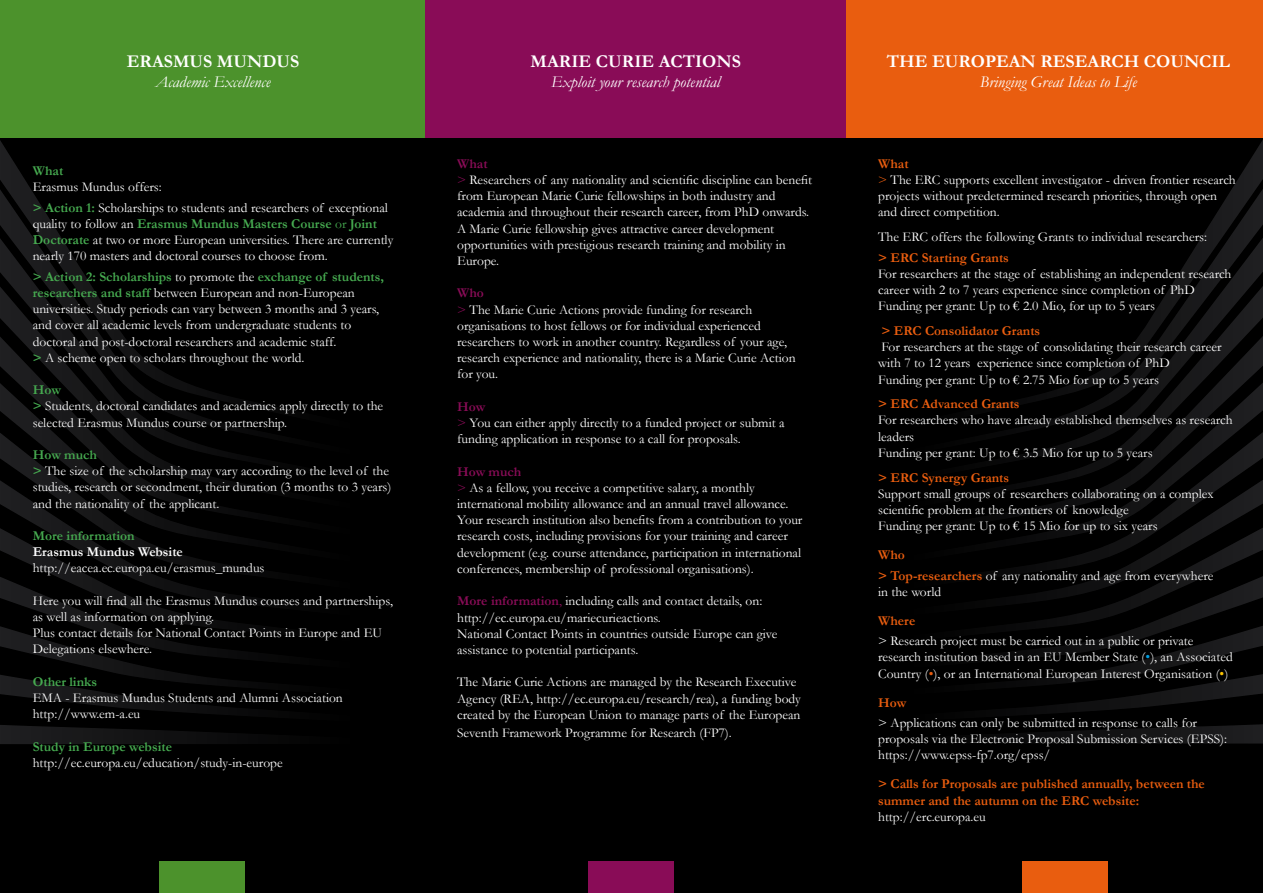
<style>
.page{position:relative;width:1263px;height:893px;background:#fff}
.page>*{position:absolute;margin:0;border:0;box-sizing:border-box;transform-origin:0 0}
.t1{font:700 18px "Garamond";color:#fff}
.t2{font:italic 16.5px "Garamond";color:#fff}
.t3{font:13.5px/16.2px "Garamond";color:#fff}
.t4{font:700 13.5px/16.2px "Garamond";color:#e95d0f}
.t5{font:700 13.5px "Garamond";color:#46aa50}
.t6{font:700 13.5px "Garamond";color:#fff}
.s1{font-weight:700;color:#46aa50}
.s2{color:#46aa50}
.s3{font-weight:700;color:#890c57}
.s4{color:#890c57}
.s5{font-weight:700;color:#e95d0f}
.s6{color:#e95d0f}
.s7{color:#009ee0}
.s8{color:#fcc400}
</style>
<div class="page">
<div style="left:0;top:137px;width:1263px;height:756px;background:#000"></div>
<svg style="left:12px;top:511px;width:236px;height:6px"></svg>
<svg style="left:0;top:517px;width:248px;height:51px"></svg>
<svg style="left:0;top:568px;width:248px;height:176px"></svg>
<svg style="left:0;top:158px;width:44px;height:52px;fill:#1c1c1e"></svg>
<svg style="left:0;top:210px;width:76px;height:51px;fill:#1a1a1c"></svg>
<svg style="left:0;top:261px;width:248px;height:250px"></svg>
<svg style="left:898px;top:137px;width:365px;height:21px"></svg>
<svg style="left:1016px;top:511px;width:233px;height:5px"></svg>
<svg style="left:1016px;top:516px;width:247px;height:51px"></svg>
<svg style="left:1016px;top:567px;width:247px;height:177px"></svg>
<svg style="left:1219px;top:158px;width:44px;height:52px;fill:#1c1c1e"></svg>
<svg style="left:1187px;top:210px;width:76px;height:51px;fill:#1a1a1c"></svg>
<svg style="left:1016px;top:261px;width:247px;height:250px"></svg>
<div style="left:0;top:0;width:425px;height:137px;background:#4c922c"></div>
<div style="left:425px;top:0;width:421px;height:137px;background:#890c57"></div>
<div style="left:846px;top:0;width:417px;height:137px;background:#e95d0f"></div>
<div style="left:159px;top:861px;width:85px;height:32px;background:#4c922c"></div>
<div style="left:589px;top:861px;width:85px;height:32px;background:#890c57"></div>
<div style="left:1023px;top:861px;width:85px;height:32px;background:#e95d0f"></div>
<h1 class="t1" style="left:127px;top:51px;width:174px">ERASMUS MUNDUS</h1>
<p class="t2" style="left:156px;top:72px;width:116px">Academic Excellence</p>
<p class="t5" style="left:33px;top:163px;width:32px">What</p>
<p class="t3" style="left:33px;top:177px;width:357px;line-height:20.4px">Erasmus Mundus offers:<br><span class="s1">&gt; Action 1:</span> Scholarships to students and researchers of exceptional</p>
<p class="t3" style="left:33px;top:215px;width:362px">quality to follow an <span class="s1">Erasmus Mundus Masters Course</span> <span class="s2">or</span> <span class="s1">Joint<br>Doctorate</span> at two or more European universities. There are currently nearly 170 masters and doctoral courses to choose from.</p>
<p class="t3" style="left:33px;top:268px;width:353px"><span class="s1">&gt; Action 2: Scholarships</span> to promote the <span class="s1">exchange of students, researchers and staff</span> between European and non-European universities. Study periods can vary between 3 months and 3 years, and cover all academic levels from undergraduate students to doctoral and post-doctoral researchers and academic staff.<br><span class="s1">&gt;</span> A scheme open to scholars throughout the world.</p>
<p class="t3" style="left:33px;top:382px;width:352px"><span class="s1">How<br>&gt;</span> Students, doctoral candidates and academics apply directly to the selected Erasmus Mundus course or partnership.</p>
<p class="t3" style="left:33px;top:446px;width:360px"><span class="s1">How much<br>&gt;</span> The size of the scholarship may vary according to the level of the studies, research or secondment, their duration (3 months to 3 years) and the nationality of the applicant.</p>
<p class="t5" style="left:33px;top:528px;width:103px">More information</p>
<p class="t6" style="left:33px;top:544px;width:152px">Erasmus Mundus Website</p>
<p class="t3" style="left:33px;top:560px;width:233px">http://eacea.ec.europa.eu/erasmus_mundus</p>
<p class="t3" style="left:33px;top:592px;width:362px">Here you will find all the Erasmus Mundus courses and partnerships, as well as information on applying.<br>Plus contact details for National Contact Points in Europe and EU Delegations elsewhere.</p>
<p class="t5" style="left:33px;top:673px;width:66px">Other links</p>
<p class="t3" style="left:33px;top:689px;width:312px">EMA - Erasmus Mundus Students and Alumni Association http://www.em-a.eu</p>
<p class="t5" style="left:33px;top:738px;width:141px">Study in Europe website</p>
<p class="t3" style="left:33px;top:754px;width:251px">http://ec.europa.eu/education/study-in-europe</p>
<h1 class="t1" style="left:531px;top:51px;width:185px">Marie Curie Actions</h1>
<p class="t2" style="left:551px;top:72px;width:171px">Exploit your research potential</p>
<p class="t3" style="left:457px;top:155px;width:357px"><span class="s3">What<br></span><span class="s4">&gt;</span> Researchers of any nationality and scientific discipline can benefit from European Marie Curie fellowships in both industry and academia and throughout their research career, from PhD onwards.<br>A Marie Curie fellowship gives attractive career development opportunities with prestigious research training and mobility in Europe.</p>
<p class="t3" style="left:457px;top:285px;width:340px"><span class="s3">Who<br></span><span class="s4">&gt;</span> The Marie Curie Actions provide funding for research organisations to host fellows or for individual experienced researchers to work in another country. Regardless of your age, research experience and nationality, there is a Marie Curie Action for you.</p>
<p class="t3" style="left:457px;top:398px;width:329px"><span class="s3">How<br></span><span class="s4">&gt;</span> You can either apply directly to a funded project or submit a funding application in response to a call for proposals.</p>
<p class="t3" style="left:457px;top:463px;width:347px"><span class="s3">How much<br></span><span class="s4">&gt;</span> As a fellow, you receive a competitive salary, a monthly international mobility allowance and an annual travel allowance.<br>Your research institution also benefits from a contribution to your research costs, including provisions for your training and career development (e.g. course attendance, participation in international conferences, membership of professional organisations).</p>
<p class="t3" style="left:457px;top:593px;width:322px"><span class="s3">More information</span><span class="s4">,</span> including calls and contact details, on: http://ec.europa.eu/mariecurieactions.<br>National Contact Points in countries outside Europe can give assistance to potential participants.</p>
<p class="t3" style="left:457px;top:674px;width:345px">The Marie Curie Actions are managed by the Research Executive<br>Agency (REA, http://ec.europa.eu/research/rea), a funding body created by the European Union to manage parts of the European</p>
<p class="t3" style="left:457px;top:724px;width:276px">Seventh Framework Programme for Research (FP7).</p>
<h1 class="t1" style="left:887px;top:51px;width:15px">The</h1>
<h1 class="t1" style="left:932px;top:51px;width:27px">Euro</h1>
<h1 class="t1" style="left:985px;top:51px;width:26px">pean</h1>
<h1 class="t1" style="left:1040px;top:51px;width:26px">Research</h1>
<h1 class="t1" style="left:1144px;top:51px;width:27px">Counc</h1>
<h1 class="t1" style="left:1211px;top:51px;width:20px">il</h1>
<p class="t2" style="left:980px;top:72px;width:158px">Bringing Great Ideas to Life</p>
<p class="t3" style="left:878px;top:155px;width:359px"><span class="s5">What<br></span><span class="s6">&gt;</span> The ERC supports excellent investigator - driven frontier research projects without predetermined research priorities, through open and direct competition.</p>
<p class="t3" style="left:878px;top:229px;width:330px">The ERC offers the following Grants to individual researchers:</p>
<p class="t4" style="left:878px;top:249px;width:132px">&gt; ERC Starting Grants</p>
<p class="t3" style="left:878px;top:265px;width:355px">For researchers at the stage of establishing an independent research career with 2 to 7 years experience since completion of PhD<br>Funding per grant: Up to € 2.0 Mio, for up to 5 years</p>
<p class="t4" style="left:881px;top:322px;width:160px">&gt; ERC Consolidator Grants</p>
<p class="t3" style="left:878px;top:339px;width:345px">For researchers at the stage of consolidating their research career with 7 to 12 years experience since completion of PhD<br>Funding per grant: Up to € 2.75 Mio for up to 5 years</p>
<p class="t4" style="left:878px;top:396px;width:143px">&gt; ERC Advanced Grants</p>
<p class="t3" style="left:878px;top:412px;width:356px">For researchers who have already established themselves as research leaders<br>Funding per grant: Up to € 3.5 Mio for up to 5 years</p>
<p class="t4" style="left:878px;top:469px;width:132px">&gt; ERC Synergy Grants</p>
<p class="t3" style="left:878px;top:485px;width:337px">Support small groups of researchers collaborating on a complex scientific problem at the frontiers of knowledge<br>Funding per grant: Up to € 15 Mio for up to six years</p>
<p class="t3" style="left:878px;top:544px;width:337px;line-height:20.4px"><span class="s5">Who<br>&gt; Top-researchers</span> of any nationality and age from everywhere</p>
<p class="t3" style="left:878px;top:583px;width:65px">in the world</p>
<p class="t4" style="left:878px;top:612px;width:39px">Where</p>
<p class="t3" style="left:878px;top:633px;width:356px">&gt; Research project must be carried out in a public or private research institution based in an EU Member State (<span class="s7">•</span>), an Associated<br>Country (<span class="s6">•</span>), or an International European Interest Organisation (<span class="s8">•</span>)</p>
<p class="t4" style="left:878px;top:694px;width:30px">How</p>
<p class="t3" style="left:878px;top:714px;width:350px">&gt; Applications can only be submitted in response to calls for proposals via the Electronic Proposal Submission Services (EPSS): https://www.epss-fp7.org/epss/</p>
<p class="t4" style="left:878px;top:776px;width:328px">&gt; Calls for Proposals are published annually, between the summer and the autumn on the ERC website:</p>
<p class="t3" style="left:878px;top:808px;width:109px">http://erc.europa.eu</p>
</div>
